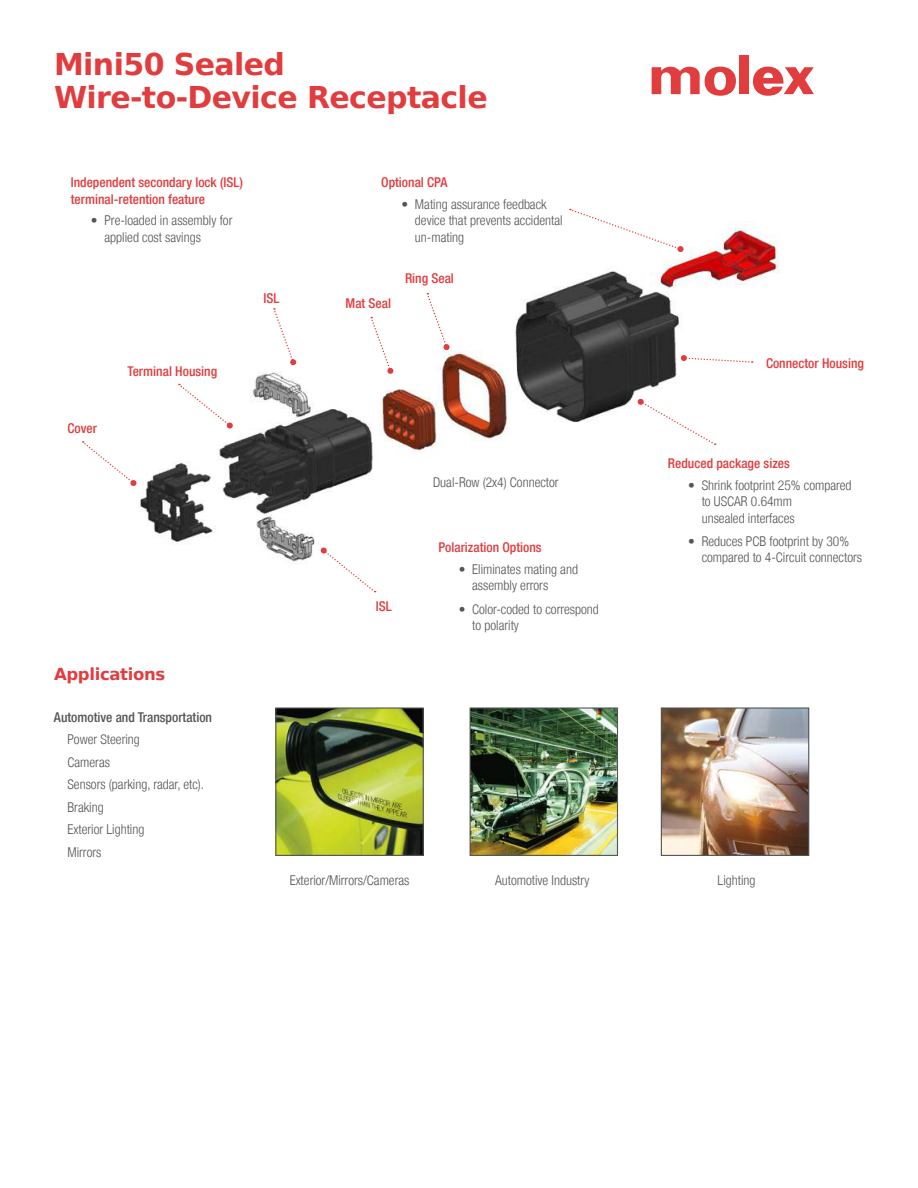
<style>
.page{position:relative;width:918px;height:1188px;background:#fff}
.page>*{position:absolute;margin:0;border:0;box-sizing:border-box;transform-origin:0 0}
.t1{font:700 30px/33px "Bitstream Vera Sans";letter-spacing:-.02em;color:#e13c3e}
.t2{font:700 16.5px "Bitstream Vera Sans";letter-spacing:-.02em;color:#e13c3e}
.t3{font:300 condensed 13.5px/16.5px "Helvetica Neue LT";color:#545556}
.t4{font:500 condensed 13.5px/16.5px "Helvetica Neue LT";color:#e13c3e}
.t5{font:500 condensed 13.5px "Helvetica Neue LT";color:#545556}
</style>
<div class="page">
<img style="left:136px;top:222px;width:644px;height:341px">
<div style="left:739px;top:56px;width:10px;height:38px;background:#e13c3e"></div>
<svg style="left:652px;top:66px;width:84px;height:30px"></svg>
<svg style="left:753px;top:67px;width:61px;height:29px"></svg>
<img style="left:277px;top:709px;width:145px;height:145px">
<div style="left:275px;top:707px;width:149px;height:149px;border:1px solid #545556"></div>
<img style="left:472px;top:709px;width:144px;height:145px">
<div style="left:470px;top:707px;width:148px;height:149px;border:1px solid #545556"></div>
<img style="left:663px;top:709px;width:144px;height:145px">
<div style="left:661px;top:707px;width:148px;height:149px;border:1px solid #545556"></div>
<svg style="left:83px;top:441px;width:53px;height:45px"></svg>
<svg style="left:179px;top:384px;width:54px;height:45px"></svg>
<svg style="left:273px;top:308px;width:24px;height:58px"></svg>
<svg style="left:370px;top:317px;width:24px;height:57px"></svg>
<svg style="left:426px;top:293px;width:24px;height:57px"></svg>
<svg style="left:570px;top:209px;width:112px;height:42px"></svg>
<div style="left:677px;top:246px;width:7px;height:6px;background:#e13c3e;border-radius:50%"></div>
<svg style="left:321px;top:548px;width:55px;height:44px"></svg>
<svg style="left:640px;top:401px;width:76px;height:44px"></svg>
<div style="left:637px;top:399px;width:7px;height:6px;background:#e13c3e;border-radius:3px"></div>
<svg style="left:680px;top:355px;width:73px;height:8px"></svg>
<h1 class="t1" style="left:54px;top:51px;width:435px">Mini50 Sealed<br>Wire-to-Device Receptacle</h1>
<p class="t4" style="left:71px;top:175px;width:174px">Independent secondary lock (ISL) terminal-retention feature</p>
<p class="t3" style="left:104px;top:214px;width:130px;text-indent:-14px">• Pre-loaded in assembly for applied cost savings</p>
<p class="t4" style="left:67px;top:421px;width:31px">Cover</p>
<p class="t4" style="left:127px;top:364px;width:91px">Terminal Housing</p>
<p class="t2" style="left:54px;top:667px;width:113px">Applications</p>
<p class="t5" style="left:54px;top:712px;width:160px">Automotive and Transportation</p>
<p class="t3" style="left:68px;top:728px;width:138px;line-height:22.5px">Power Steering<br>Cameras<br>Sensors (parking, radar, etc).<br>Braking<br>Exterior Lighting<br>Mirrors</p>
<p class="t4" style="left:264px;top:291px;width:17px">ISL</p>
<p class="t4" style="left:381px;top:175px;width:68px">Optional CPA</p>
<p class="t3" style="left:415px;top:197px;width:149px;text-indent:-14px">• Mating assurance feedback device that prevents accidental un-mating</p>
<p class="t4" style="left:346px;top:296px;width:47px">Mat Seal</p>
<p class="t4" style="left:405px;top:271px;width:50px">Ring Seal</p>
<p class="t4" style="left:376px;top:600px;width:17px">ISL</p>
<p class="t3" style="left:433px;top:474px;width:127px">Dual-Row (2x4) Connector</p>
<p class="t4" style="left:438px;top:540px;width:105px">Polarization Options</p>
<p class="t3" style="left:472px;top:562px;width:107px;text-indent:-14px">• Eliminates mating and assembly errors</p>
<p class="t3" style="left:472px;top:602px;width:128px;text-indent:-14px">• Color-coded to correspond to polarity</p>
<p class="t4" style="left:766px;top:357px;width:99px">Connector Housing</p>
<p class="t4" style="left:668px;top:456px;width:123px">Reduced package sizes</p>
<p class="t3" style="left:702px;top:478px;width:151px;text-indent:-14px">• Shrink footprint 25% compared to USCAR 0.64mm<br>unsealed interfaces</p>
<p class="t3" style="left:702px;top:534px;width:162px;text-indent:-14px">• Reduces PCB footprint by 30% compared to 4-Circuit connectors</p>
<p class="t3" style="left:290px;top:872px;width:121px">Exterior/Mirrors/Cameras</p>
<p class="t3" style="left:495px;top:872px;width:96px">Automotive Industry</p>
<p class="t3" style="left:718px;top:872px;width:39px">Lighting</p>
</div>
